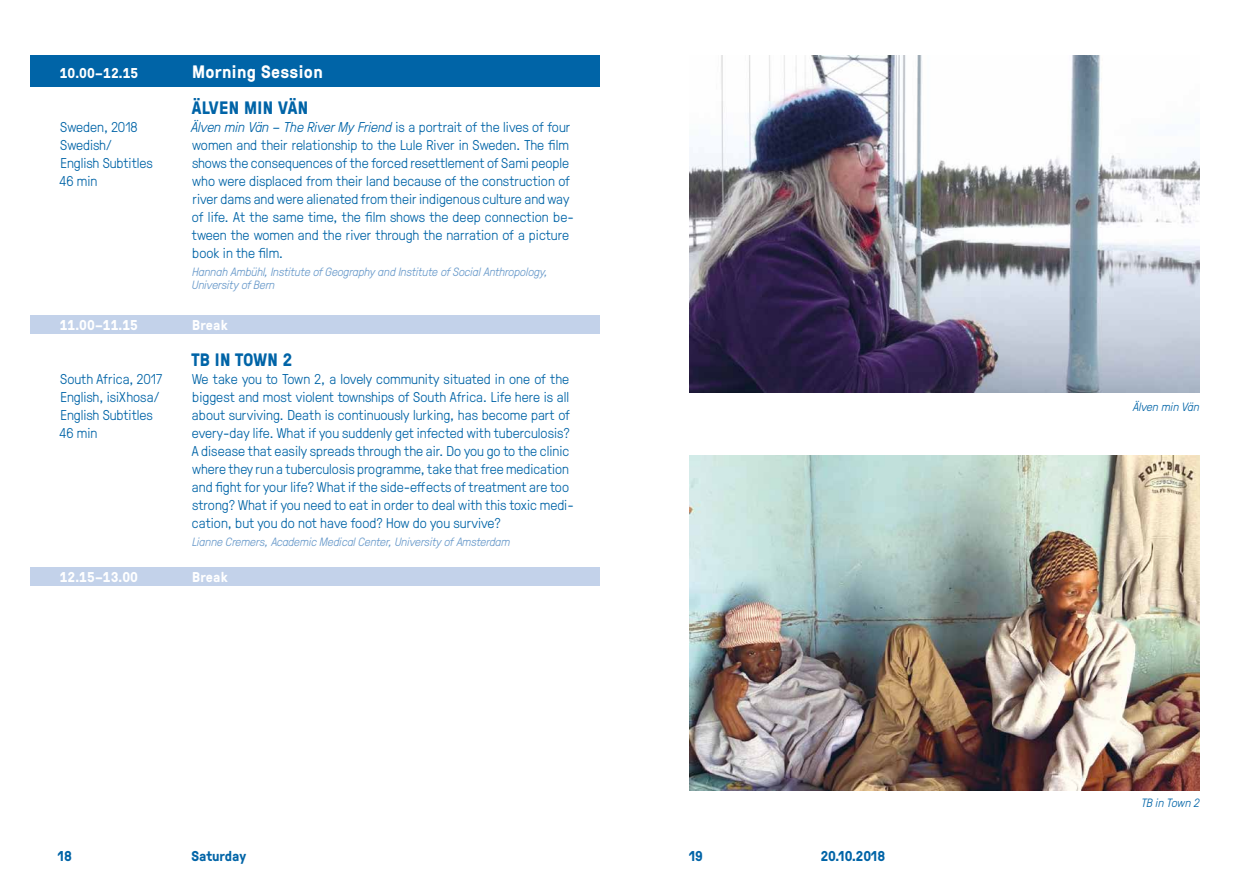
<style>
.page{position:relative;width:1259px;height:893px;background:#fff}
.page>*{position:absolute;margin:0;border:0;box-sizing:border-box;transform-origin:0 0}
.t1{font:700 18px "GT Pressura";letter-spacing:.02em;color:#0064a7}
.t2{font:700 18px "GT Pressura";letter-spacing:.02em;color:#fff}
.t3{font:300 14.25px/18px "GT Pressura";color:#0064a7}
.t4{font:700 14.25px "GT Pressura";color:#fff}
.t5{font:700 14.25px "GT Pressura";color:#0064a7}
.t6{font:italic 300 12px/13.5px "GT Pressura";color:#6899ca}
.t7{font:italic 300 12px "GT Pressura";letter-spacing:.01em;color:#0064a7}
.s1{font-style:italic}
</style>
<div class="page">
<div style="left:30px;top:567px;width:569px;height:19px;background:#c3d2ea"></div>
<div style="left:30px;top:315px;width:569px;height:19px;background:#c3d2ea"></div>
<div style="left:30px;top:55px;width:569px;height:32px;background:#0064a7"></div>
<img style="left:689px;top:55px;width:510px;height:338px">
<img style="left:689px;top:456px;width:510px;height:335px">
<p class="t4" style="left:60px;top:62px;width:80px">10.00–12.15</p>
<p class="t3" style="left:59px;top:117px;width:95px">Sweden, 2018<br>Swedish/<br>English Subtitles<br>46 min</p>
<p class="t2" style="left:192px;top:58px;width:132px">Morning Session</p>
<p class="t1" style="left:192px;top:94px;width:118px">ÄLVEN MIN VÄN</p>
<p class="t3" style="left:191px;top:117px;width:384px"><span class="s1">Älven min Vän – The River My Friend</span> is a portrait of the lives of four women and their relationship to the Lule River in Sweden. The film shows the consequences of the forced resettlement of Sami people who were displaced from their land because of the construction of river dams and were alienated from their indigenous culture and way of life. At the same time, the film shows the deep connection be&shy;tween the women and the river through the narration of a picture book in the film.</p>
<p class="t6" style="left:192px;top:264px;width:357px">Hannah Ambühl, Institute of Geography and Institute of Social Anthropology,<br>University of Bern</p>
<p class="t4" style="left:60px;top:314px;width:80px">11.00–11.15</p>
<p class="t4" style="left:192px;top:314px;width:37px">Break</p>
<p class="t3" style="left:59px;top:369px;width:104px">South Africa, 2017<br>English, isiXhosa/<br>English Subtitles<br>46 min</p>
<p class="t1" style="left:191px;top:346px;width:102px">TB IN TOWN 2</p>
<p class="t3" style="left:192px;top:369px;width:384px">We take you to Town 2, a lovely community situated in one of the biggest and most violent townships of South Africa. Life here is all about surviving. Death is continuously lurking, has become part of every-day life. What if you suddenly get infected with tuberculosis?<br>A disease that easily spreads through the air. Do you go to the clinic where they run a tuberculosis programme, take that free medication and fight for your life? What if the side-effects of treatment are too strong? What if you need to eat in order to deal with this toxic medi&shy;cation, but you do not have food? How do you survive?</p>
<p class="t6" style="left:192px;top:534px;width:319px">Lianne Cremers, Academic Medical Center, University of Amsterdam</p>
<p class="t4" style="left:60px;top:566px;width:80px">12.15–13.00</p>
<p class="t4" style="left:192px;top:566px;width:37px">Break</p>
<p class="t5" style="left:58px;top:845px;width:15px">18</p>
<p class="t5" style="left:191px;top:845px;width:56px">Saturday</p>
<p class="t5" style="left:689px;top:845px;width:15px">19</p>
<p class="t5" style="left:820px;top:845px;width:66px">20.10.2018</p>
<p class="t7" style="left:1132px;top:398px;width:68px">Älven min Vän</p>
<p class="t7" style="left:1141px;top:794px;width:59px">TB in Town 2</p>
</div>
